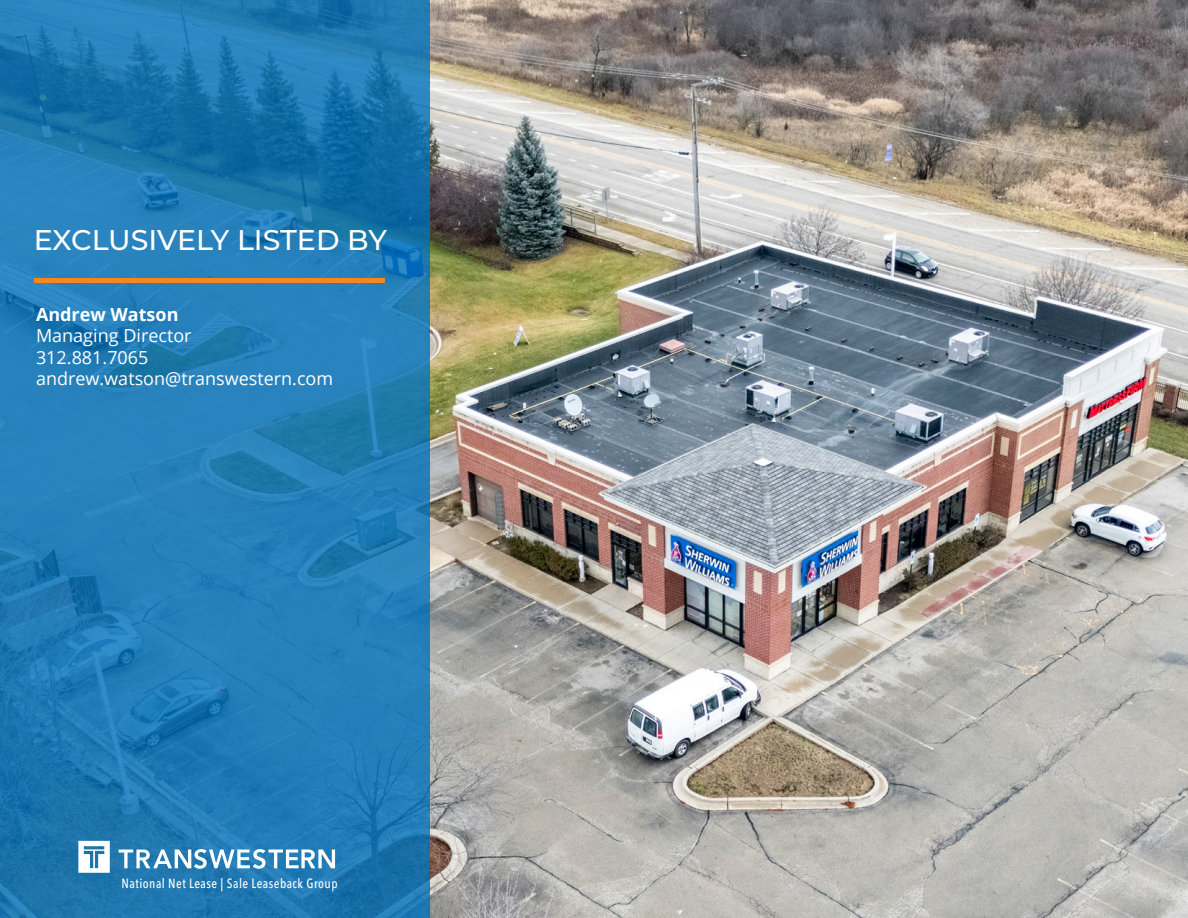
<style>
.page{position:relative;width:1188px;height:918px;background:#fff}
.page>*{position:absolute;margin:0;border:0;box-sizing:border-box;transform-origin:0 0}
.t1{font:500 28.5px "Montserrat";letter-spacing:-.005em;color:#fff}
.t2{font:18px/21.6px "Open Sans";color:#fff}
.t3{font:700 18px "Open Sans";color:#fff}
.t4{font:500 condensed 13.2px "Avenir Next LT Pro";letter-spacing:.035em;color:#fff}
</style>
<div class="page">
<img style="left:430px;top:0;width:758px;height:918px">
<svg style="left:0;top:0;width:430px;height:918px;background:#207bb4"></svg>
<svg style="left:78px;top:841px;width:32px;height:32px"></svg>
<svg style="left:119px;top:849px;width:216px;height:20px"></svg>
<div style="left:34px;top:278px;width:350px;height:5px;background:#f6871f"></div>
<h1 class="t1" style="left:34px;top:220px;width:355px">EXCLUSIVELY LISTED BY</h1>
<p class="t3" style="left:36px;top:301px;width:144px">Andrew Watson</p>
<p class="t2" style="left:36px;top:324px;width:299px">Managing Director<br>312.881.7065 andrew.watson@transwestern.com</p>
<p class="t4" style="left:122px;top:875px;width:218px">National Net Lease | Sale Leaseback Group</p>
</div>
